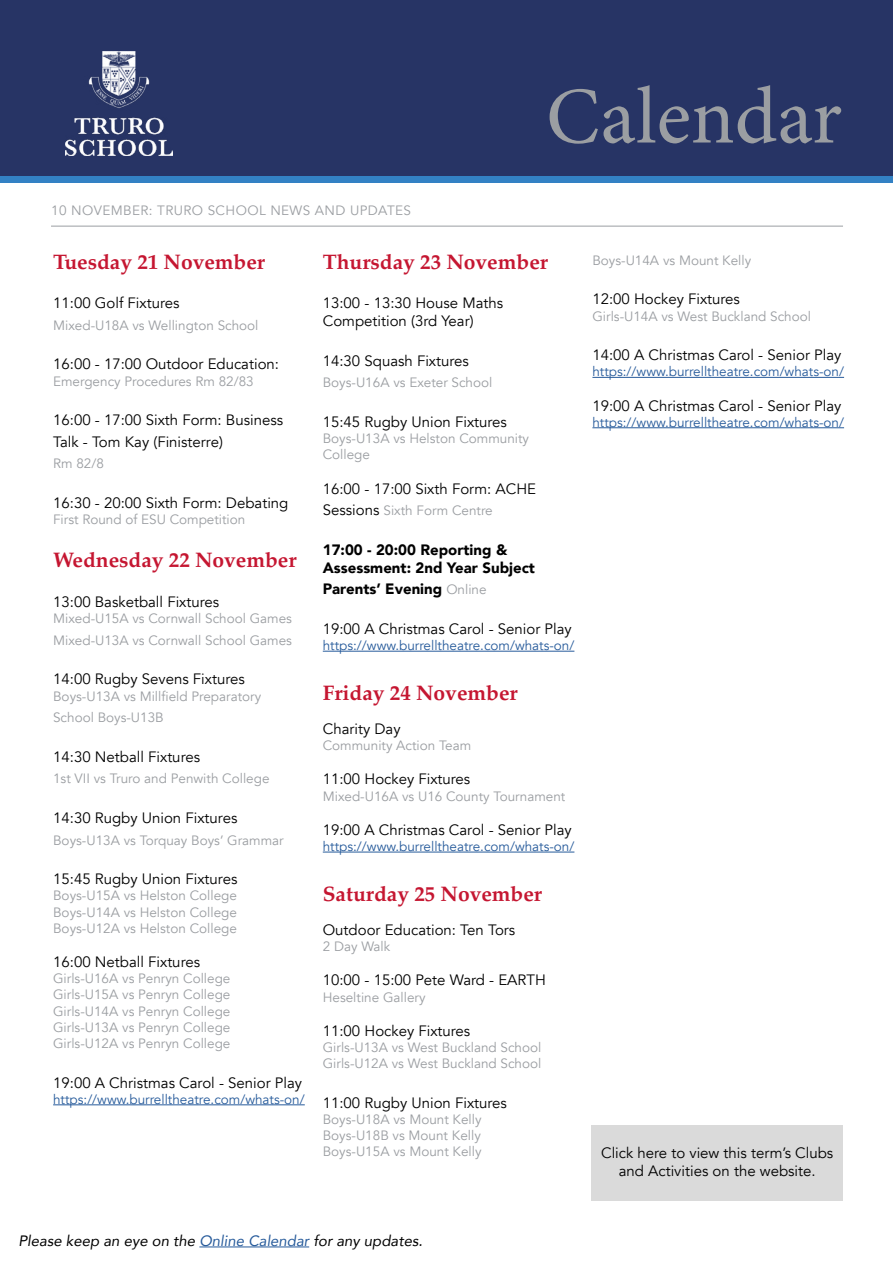
<style>
.page{position:relative;width:893px;height:1263px;background:#fff}
.page>*{position:absolute;margin:0;border:0;box-sizing:border-box;transform-origin:0 0}
.t1{font:80.55px "Minion Pro";color:#9b9ea2}
.t2{font:700 21px "Palatino";color:#c51631}
.t3{font:15px/18px "Avenir";color:#000}
.t4{font:900 15px/18px "Avenir";color:#000}
.t5{font:italic 15px "Avenir";color:#000}
.t6{font:13.5px/16.2px "Avenir";color:#9b9ea2}
.t7{font:13.5px "Avenir";color:#275b9b}
.t8{font:13.5px "Avenir";letter-spacing:.03em;color:#9b9ea2}
.s1{font-size:15px;color:#000}
.s2{font-weight:400;font-size:13.5px;color:#9b9ea2}
.s3{color:#275b9b}
</style>
<div class="page">
<div style="left:0;top:175px;width:893px;height:8px;background:#3381c4"></div>
<div style="left:0;top:0;width:893px;height:175px;background:#273465"></div>
<img style="left:66px;top:51px;width:106px;height:104px">
<hr style="left:199px;top:1246px;width:110px;height:1px;background:#275b9b">
<hr style="left:53px;top:1104px;width:252px;height:1px;background:#275b9b">
<hr style="left:323px;top:651px;width:251px;height:1px;background:#275b9b">
<hr style="left:323px;top:852px;width:251px;height:1px;background:#275b9b">
<hr style="left:592px;top:377px;width:252px;height:1px;background:#275b9b">
<hr style="left:592px;top:427px;width:252px;height:1px;background:#275b9b">
<hr style="left:51px;top:226px;width:792px;height:1px;background:#9b9ea2">
<div style="left:591px;top:1125px;width:252px;height:75px;background:#dadada"></div>
<p class="t8" style="left:51px;top:202px;width:361px">10 NOVEMBER: TRURO SCHOOL NEWS AND UPDATES</p>
<h1 class="t1" style="left:546px;top:63px;width:297px">Calendar</h1>
<h2 class="t2" style="left:53px;top:243px;width:213px">Tuesday 21 November</h2>
<p class="t3" style="left:53px;top:294px;width:128px">11:00 Golf Fixtures</p>
<p class="t6" style="left:53px;top:317px;width:207px">Mixed-U18A vs Wellington School</p>
<p class="t3" style="left:53px;top:355px;width:227px">16:00 - 17:00 Outdoor Education:</p>
<p class="t6" style="left:53px;top:373px;width:202px">Emergency Procedures Rm 82/83</p>
<p class="t3" style="left:53px;top:409px;width:232px;line-height:21.6px">16:00 - 17:00 Sixth Form: Business<br>Talk - Tom Kay (Finisterre)</p>
<p class="t6" style="left:53px;top:456px;width:52px">Rm 82/8</p>
<p class="t3" style="left:53px;top:494px;width:237px">16:30 - 20:00 Sixth Form: Debating</p>
<p class="t6" style="left:53px;top:512px;width:194px">First Round of ESU Competition</p>
<h2 class="t2" style="left:53px;top:542px;width:245px">Wednesday 22 November</h2>
<p class="t3" style="left:53px;top:593px;width:168px">13:00 Basketball Fixtures</p>
<p class="t6" style="left:53px;top:608px;width:240px;line-height:21.6px">Mixed-U15A vs Cornwall School Games<br>Mixed-U13A vs Cornwall School Games</p>
<p class="t3" style="left:53px;top:670px;width:193px">14:00 Rugby Sevens Fixtures</p>
<p class="t6" style="left:53px;top:685px;width:210px;line-height:21.6px">Boys-U13A vs Millfield Preparatory<br>School Boys-U13B</p>
<p class="t3" style="left:53px;top:748px;width:148px">14:30 Netball Fixtures</p>
<p class="t6" style="left:53px;top:771px;width:218px">1st VII vs Truro and Penwith College</p>
<p class="t3" style="left:53px;top:809px;width:186px">14:30 Rugby Union Fixtures</p>
<p class="t6" style="left:53px;top:832px;width:232px">Boys-U13A vs Torquay Boys’ Grammar</p>
<p class="t3" style="left:53px;top:870px;width:186px">15:45 Rugby Union Fixtures</p>
<p class="t6" style="left:53px;top:888px;width:185px;text-align:justify">Boys-U15A vs Helston College Boys-U14A vs Helston College Boys-U12A vs Helston College</p>
<p class="t3" style="left:53px;top:953px;width:148px">16:00 Netball Fixtures</p>
<p class="t6" style="left:53px;top:971px;width:179px;text-align:justify">Girls-U16A vs Penryn College Girls-U15A vs Penryn College Girls-U14A vs Penryn College Girls-U13A vs Penryn College Girls-U12A vs Penryn College</p>
<p class="t3" style="left:53px;top:1074px;width:250px">19:00 A Christmas Carol - Senior Play</p>
<p class="t7" style="left:53px;top:1091px;width:253px">https://www.burrelltheatre.com/whats-on/</p>
<h2 class="t2" style="left:323px;top:243px;width:227px">Thursday 23 November</h2>
<p class="t3" style="left:323px;top:294px;width:182px">13:00 - 13:30 House Maths<br>Competition (3rd Year)</p>
<p class="t3" style="left:323px;top:352px;width:148px">14:30 Squash Fixtures</p>
<p class="t6" style="left:323px;top:375px;width:171px">Boys-U16A vs Exeter School</p>
<p class="t3" style="left:323px;top:413px;width:186px">15:45 Rugby Union Fixtures</p>
<p class="t6" style="left:323px;top:431px;width:208px">Boys-U13A vs Helston Community<br>College</p>
<p class="t3" style="left:323px;top:480px;width:215px">16:00 - 17:00 Sixth Form: ACHE</p>
<p class="t6" style="left:323px;top:503px;width:171px"><span class="s1">Sessions</span> Sixth Form Centre</p>
<p class="t4" style="left:323px;top:540px;width:214px">17:00 - 20:00 Reporting &amp;<br>Assessment: 2nd Year Subject</p>
<p class="t4" style="left:323px;top:580px;width:165px">Parents’ Evening <span class="s2">Online</span></p>
<p class="t3" style="left:323px;top:620px;width:250px">19:00 A Christmas Carol - Senior Play</p>
<p class="t7" style="left:323px;top:637px;width:253px">https://www.burrelltheatre.com/whats-on/</p>
<h2 class="t2" style="left:323px;top:675px;width:196px">Friday 24 November</h2>
<p class="t3" style="left:323px;top:720px;width:79px">Charity Day</p>
<p class="t6" style="left:323px;top:738px;width:150px">Community Action Team</p>
<p class="t3" style="left:323px;top:770px;width:149px">11:00 Hockey Fixtures</p>
<p class="t6" style="left:323px;top:788px;width:244px">Mixed-U16A vs U16 County Tournament</p>
<p class="t3" style="left:323px;top:821px;width:250px">19:00 A Christmas Carol - Senior Play</p>
<p class="t7" style="left:323px;top:838px;width:253px">https://www.burrelltheatre.com/whats-on/</p>
<h2 class="t2" style="left:323px;top:876px;width:221px">Saturday 25 November</h2>
<p class="t3" style="left:323px;top:921px;width:194px">Outdoor Education: Ten Tors</p>
<p class="t6" style="left:323px;top:938px;width:69px">2 Day Walk</p>
<p class="t3" style="left:323px;top:971px;width:225px">10:00 - 15:00 Pete Ward - EARTH</p>
<p class="t6" style="left:323px;top:989px;width:104px">Heseltine Gallery</p>
<p class="t3" style="left:323px;top:1022px;width:149px">11:00 Hockey Fixtures</p>
<p class="t6" style="left:323px;top:1039px;width:220px">Girls-U13A vs West Buckland School<br>Girls-U12A vs West Buckland School</p>
<p class="t3" style="left:323px;top:1094px;width:186px">11:00 Rugby Union Fixtures</p>
<p class="t6" style="left:323px;top:1111px;width:160px;text-align:justify">Boys-U18A vs Mount Kelly Boys-U18B vs Mount Kelly Boys-U15A vs Mount Kelly</p>
<p class="t6" style="left:592px;top:252px;width:160px">Boys-U14A vs Mount Kelly</p>
<p class="t3" style="left:592px;top:290px;width:149px">12:00 Hockey Fixtures</p>
<p class="t6" style="left:592px;top:308px;width:220px">Girls-U14A vs West Buckland School</p>
<p class="t3" style="left:592px;top:346px;width:250px">14:00 A Christmas Carol - Senior Play</p>
<p class="t7" style="left:592px;top:364px;width:253px">https://www.burrelltheatre.com/whats-on/</p>
<p class="t3" style="left:592px;top:397px;width:250px">19:00 A Christmas Carol - Senior Play</p>
<p class="t7" style="left:592px;top:414px;width:253px">https://www.burrelltheatre.com/whats-on/</p>
<p class="t3" style="left:601px;top:1144px;width:234px;text-align:center">Click here to view this term’s Clubs and Activities on the website.</p>
<p class="t5" style="left:18px;top:1231px;width:406px">Please keep an eye on the <span class="s3">Online Calendar</span> for any updates.</p>
</div>
